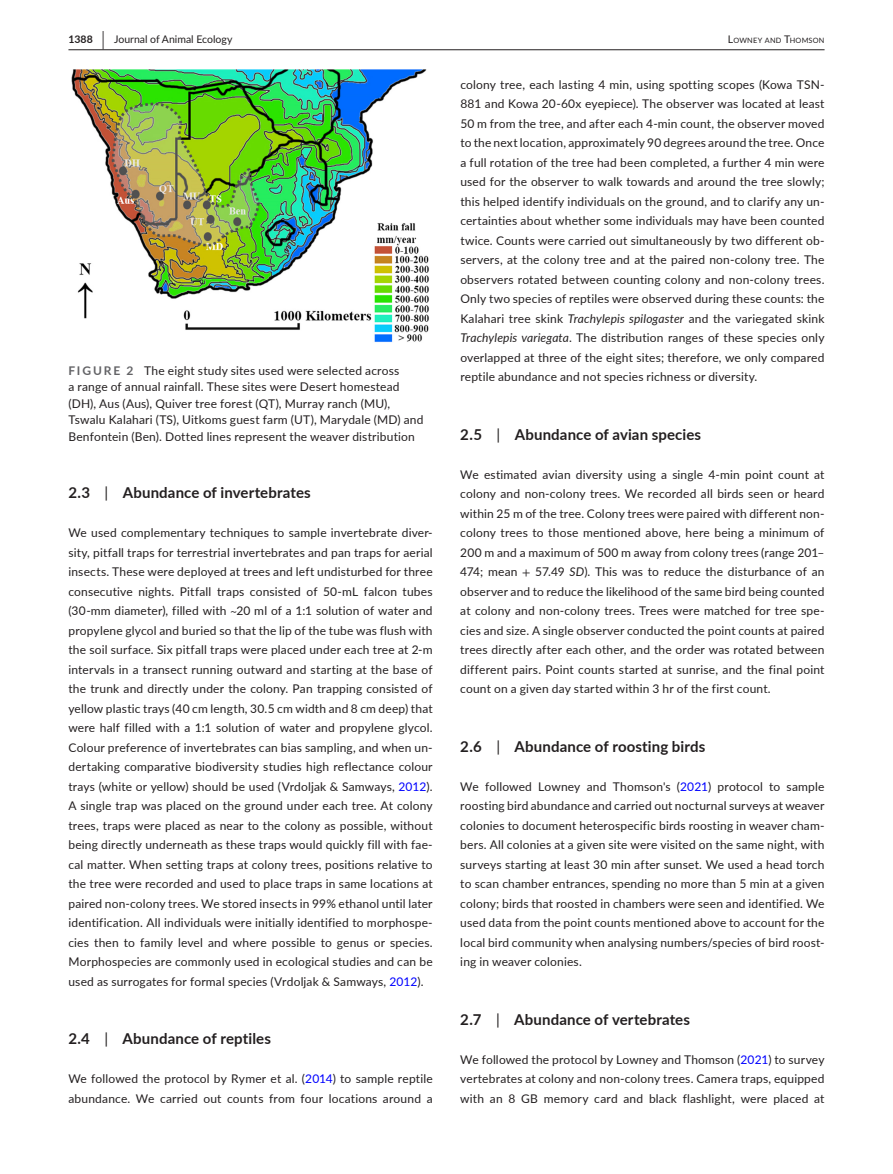
<style>
.page{position:relative;width:893px;height:1174px;background:#fff}
.page>*{position:absolute;margin:0;border:0;box-sizing:border-box;transform-origin:0 0}
.t1{font:700 15px "Lato";letter-spacing:.01em;color:#231f20}
.t2{font:12px/19.5px "Lato";letter-spacing:.015em;color:#231f20;text-align:justify}
.t3{font:10.5px "Lato";color:#231f20}
.t4{font:700 10.5px "Lato";color:#231f20}
.t5{font:7.35px "Lato";letter-spacing:.025em;color:#231f20}
.s1{font-size:19.5px}
.s2{font-size:10.5px}
.s3{font-weight:700;color:#636366}
.s4{font-weight:400}
.s5{font-family:"STIX"}
.s6{color:#00f}
.s7{font-style:italic}
</style>
<div class="page">
<hr style="left:68px;top:49px;width:756px;height:1px;background:#231f20">
<img style="left:72px;top:69px;width:357px;height:273px">
<p class="t4" style="left:68px;top:31px;width:37px">1388 <span class="s1">|</span></p>
<p class="t3" style="left:114px;top:31px;width:120px">Journal of Animal Ecology</p>
<p class="t5" style="left:728px;top:35px;width:98px"><span class="s2">L</span>OWNEY AND <span class="s2">T</span>HOMSON</p>
<p class="t2" style="left:68px;top:362px;width:357px;line-height:16.5px;text-align:left"><span class="s3">FIGURE 2</span> The eight study sites used were selected across<br>a range of annual rainfall. These sites were Desert homestead (DH), Aus (Aus), Quiver tree forest (QT), Murray ranch (MU), Tswalu Kalahari (TS), Uitkoms guest farm (UT), Marydale (MD) and Benfontein (Ben). Dotted lines represent the weaver distribution</p>
<p class="t1" style="left:68px;top:482px;width:244px">2.3 <span class="s4">|</span> Abundance of invertebrates</p>
<p class="t2" style="left:68px;top:522px;width:366px">We used complementary techniques to sample invertebrate diver&shy;sity, pitfall traps for terrestrial invertebrates and pan traps for aerial insects. These were deployed at trees and left undisturbed for three consecutive nights. Pitfall traps consisted of 50-mL falcon tubes (30-mm diameter), filled with <span class="s5">~</span>20 ml of a 1:1 solution of water and propylene glycol and buried so that the lip of the tube was flush with the soil surface. Six pitfall traps were placed under each tree at 2-m intervals in a transect running outward and starting at the base of the trunk and directly under the colony. Pan trapping consisted of yellow plastic trays (40 cm length, 30.5 cm width and 8 cm deep) that were half filled with a 1:1 solution of water and propylene glycol.<br>Colour preference of invertebrates can bias sampling, and when un&shy;dertaking comparative biodiversity studies high reflectance colour trays (white or yellow) should be used (Vrdoljak &amp; Samways, <span class="s6">2012</span>).<br>A single trap was placed on the ground under each tree. At colony trees, traps were placed as near to the colony as possible, without being directly underneath as these traps would quickly fill with fae&shy;cal matter. When setting traps at colony trees, positions relative to the tree were recorded and used to place traps in same locations at paired non-colony trees. We stored insects in 99% ethanol until later identification. All individuals were initially identified to morphospe&shy;cies then to family level and where possible to genus or species.<br>Morphospecies are commonly used in ecological studies and can be used as surrogates for formal species (Vrdoljak &amp; Samways, <span class="s6">2012</span>).</p>
<p class="t1" style="left:68px;top:1028px;width:204px">2.4 <span class="s4">|</span> Abundance of reptiles</p>
<p class="t2" style="left:68px;top:1068px;width:366px">We followed the protocol by Rymer et al. (<span class="s6">2014</span>) to sample reptile abundance. We carried out counts from four locations around a</p>
<p class="t2" style="left:460px;top:74px;width:366px">colony tree, each lasting 4 min, using spotting scopes (Kowa TSN-881 and Kowa 20-60x eyepiece). The observer was located at least 50 m from the tree, and after each 4-min count, the observer moved to the next location, approximately 90 degrees around the tree. Once a full rotation of the tree had been completed, a further 4 min were used for the observer to walk towards and around the tree slowly; this helped identify individuals on the ground, and to clarify any un&shy;certainties about whether some individuals may have been counted twice. Counts were carried out simultaneously by two different ob&shy;servers, at the colony tree and at the paired non-colony tree. The observers rotated between counting colony and non-colony trees.<br>Only two species of reptiles were observed during these counts: the Kalahari tree skink <span class="s7">Trachylepis spilogaster</span> and the variegated skink <span class="s7">Trachylepis variegata</span>. The distribution ranges of these species only overlapped at three of the eight sites; therefore, we only compared reptile abundance and not species richness or diversity.</p>
<p class="t1" style="left:460px;top:423px;width:242px">2.5 <span class="s4">|</span> Abundance of avian species</p>
<p class="t2" style="left:460px;top:464px;width:366px">We estimated avian diversity using a single 4-min point count at colony and non-colony trees. We recorded all birds seen or heard within 25 m of the tree. Colony trees were paired with different non&shy;colony trees to those mentioned above, here being a minimum of 200 m and a maximum of 500 m away from colony trees (range 201– 474; mean <span class="s5">+</span> 57.49 <span class="s7">SD</span>). This was to reduce the disturbance of an observer and to reduce the likelihood of the same bird being counted at colony and non-colony trees. Trees were matched for tree spe&shy;cies and size. A single observer conducted the point counts at paired trees directly after each other, and the order was rotated between different pairs. Point counts started at sunrise, and the final point count on a given day started within 3 hr of the first count.</p>
<p class="t1" style="left:460px;top:735px;width:246px">2.6 <span class="s4">|</span> Abundance of roosting birds</p>
<p class="t2" style="left:460px;top:776px;width:366px">We followed Lowney and Thomson's (<span class="s6">2021</span>) protocol to sample roosting bird abundance and carried out nocturnal surveys at weaver colonies to document heterospecific birds roosting in weaver cham&shy;bers. All colonies at a given site were visited on the same night, with surveys starting at least 30 min after sunset. We used a head torch to scan chamber entrances, spending no more than 5 min at a given colony; birds that roosted in chambers were seen and identified. We used data from the point counts mentioned above to account for the local bird community when analysing numbers/species of bird roost&shy;ing in weaver colonies.</p>
<p class="t1" style="left:460px;top:1008px;width:231px">2.7 <span class="s4">|</span> Abundance of vertebrates</p>
<p class="t2" style="left:460px;top:1049px;width:366px">We followed the protocol by Lowney and Thomson (<span class="s6">2021</span>) to survey vertebrates at colony and non-colony trees. Camera traps, equipped with an 8 GB memory card and black flashlight, were placed at</p>
</div>
